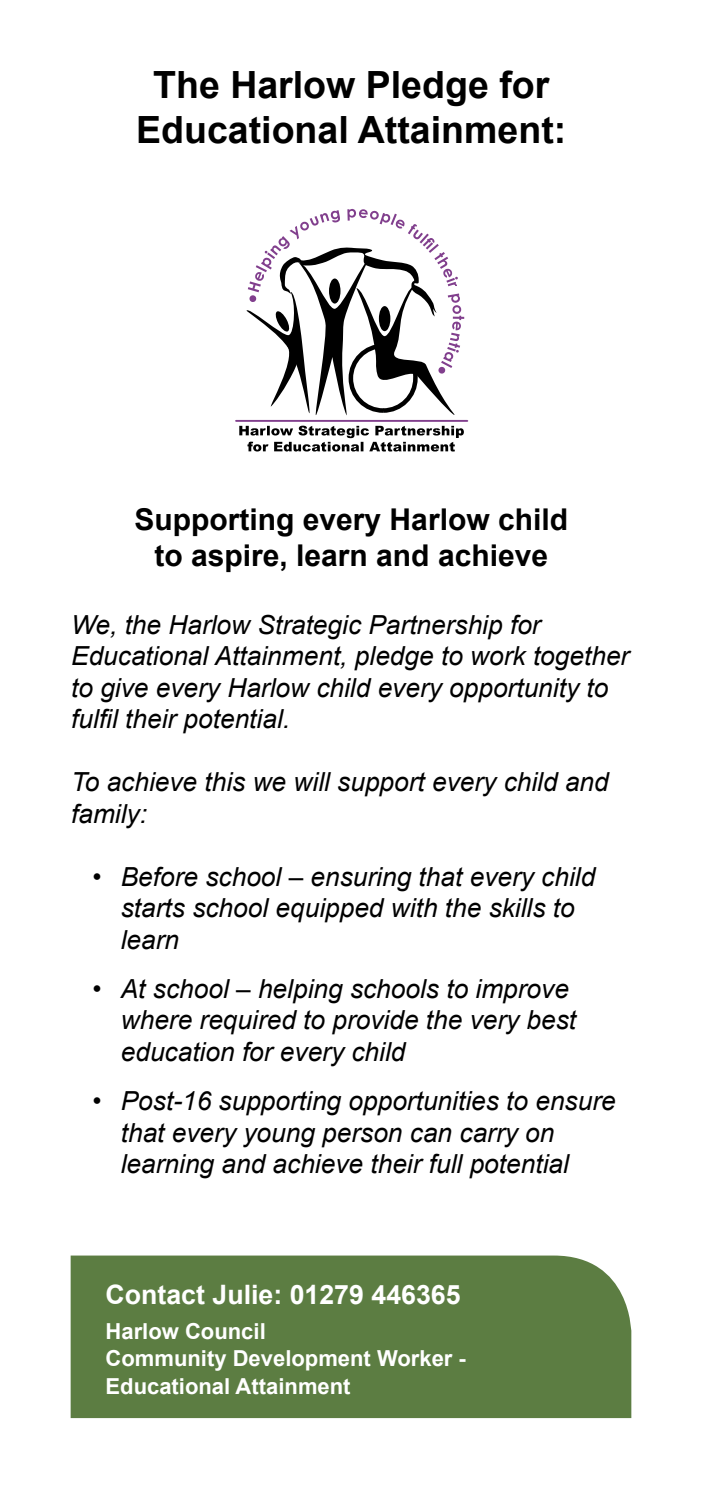
<style>
.page{position:relative;width:702px;height:1489px;background:#fff}
.page>*{position:absolute;margin:0;border:0;box-sizing:border-box;transform-origin:0 0}
.t1{font:700 37.5px/45px "Arial";color:#000;text-align:center}
.t2{font:700 30px/36px "Arial";color:#000;text-align:center}
.t3{font:700 26.75px "Arial";color:#fff}
.t4{font:italic 26.25px/31.5px "Arial";color:#000}
.t5{font:700 22px/27.2px "Arial";color:#fff}
</style>
<div class="page">
<div style="left:71px;top:1255px;width:560px;height:162px;background:#5c7d42"></div>
<hr style="left:236px;top:420px;width:231px;height:2px;background:#813f8d">
<svg style="left:239px;top:209px;width:225px;height:242px"></svg>
<h1 class="t1" style="left:136px;top:64px;width:431px">The Harlow Pledge for<br>Educational Attainment:</h1>
<p class="t2" style="left:134px;top:502px;width:435px">Supporting every Harlow child to aspire, learn and achieve</p>
<p class="t4" style="left:71px;top:609px;width:559px">We, the Harlow Strategic Partnership for Educational Attainment, pledge to work together to give every Harlow child every opportunity to fulfil their potential.</p>
<p class="t4" style="left:71px;top:766px;width:539px">To achieve this we will support every child and family:</p>
<p class="t4" style="left:121px;top:861px;width:476px;text-indent:-28px">• Before school – ensuring that every child starts school equipped with the skills to learn</p>
<p class="t4" style="left:121px;top:973px;width:457px;text-indent:-28px">• At school – helping schools to improve where required to provide the very best education for every child</p>
<p class="t4" style="left:121px;top:1085px;width:496px;text-indent:-28px">• Post-16 supporting opportunities to ensure that every young person can carry on learning and achieve their full potential</p>
<p class="t3" style="left:105px;top:1277px;width:356px">Contact Julie: 01279 446365</p>
<p class="t5" style="left:105px;top:1318px;width:362px">Harlow Council<br>Community Development Worker -<br>Educational Attainment</p>
</div>
